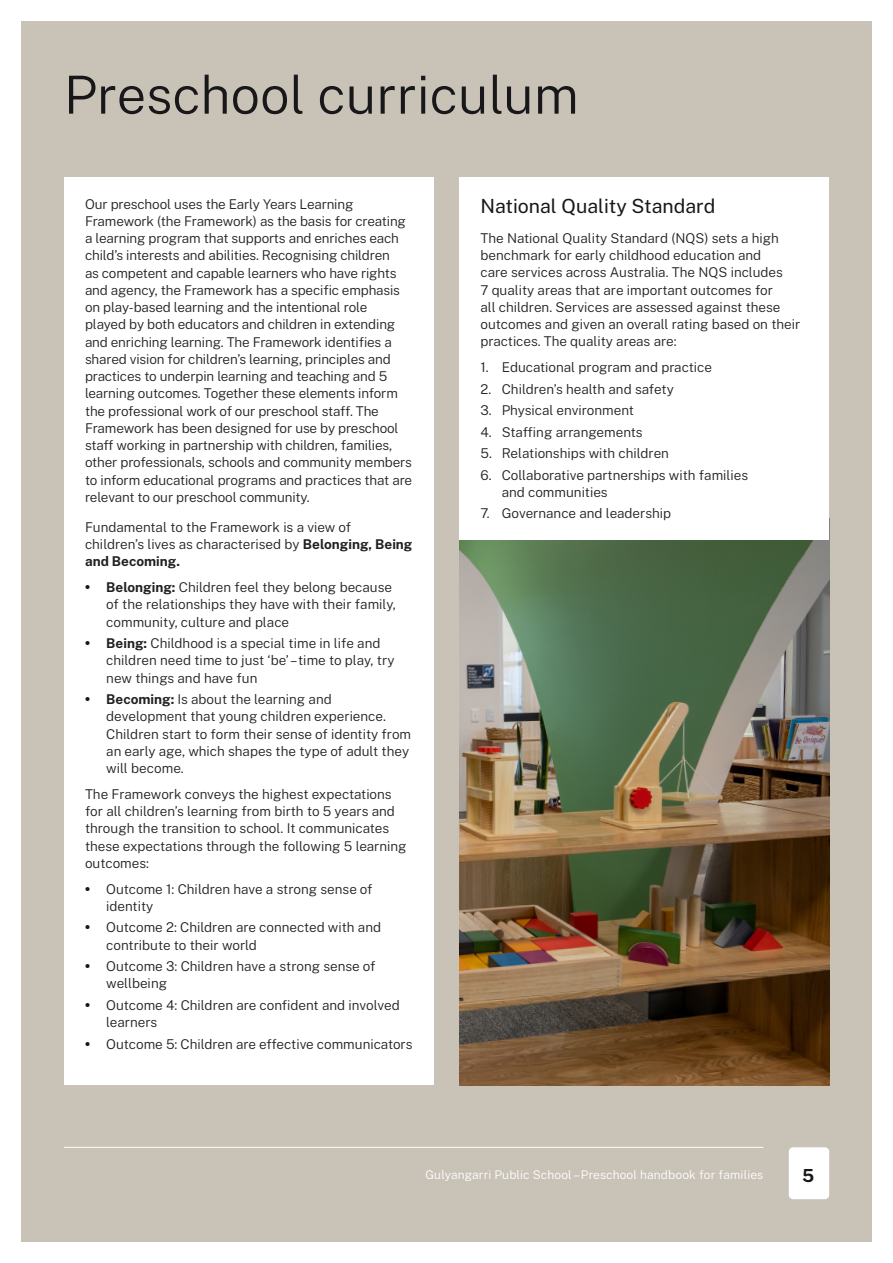
<style>
.page{position:relative;width:893px;height:1263px;background:#c9c2b7}
.page>*{position:absolute;margin:0;border:0;box-sizing:border-box;transform-origin:0 0}
.Heading_-_H1_B{font:300 52.5px "Public Sans";color:#18181a}
.Heading_-_H3{font:19.5px "Public Sans";color:#18181a}
.t1{font:700 18px "Public Sans";color:#18181a}
.Body{font:300 13.5px/17.2px "Public Sans";letter-spacing:-.01em;color:#231f20}
.Bullet_numbered_1_only{font:300 13.5px/17.2px "Public Sans";color:#231f20}
.t2{font:300 12px "Public Sans";letter-spacing:.01em;color:#fff}
.s1{font-weight:700}
.s2{font-weight:900;color:#18181a}
</style>
<div class="page">
<img style="left:459px;top:540px;width:370px;height:545px">
<div style="left:64px;top:177px;width:370px;height:908px;background:#fff"></div>
<div style="left:459px;top:177px;width:370px;height:363px;background:#fff"></div>
<div style="left:789px;top:1147px;width:40px;height:52px;background:#fff;border-radius:4px"></div>
<hr style="left:64px;top:1147px;width:699px;height:1px;background:#fff">
<div style="left:0;top:0;width:893px;height:1263px;border:21px solid #fff"></div>
<h1 class="Heading_-_H1_B" style="left:64px;top:58px;width:516px">Preschool curriculum</h1>
<p class="Body" style="left:85px;top:194px;width:329px">Our preschool uses the Early Years Learning Framework (the Framework) as the basis for creating a learning program that supports and enriches each child’s interests and abilities. Recognising children<br>as competent and capable learners who have rights and agency, the Framework has a specific emphasis on play-based learning and the intentional role<br>played by both educators and children in extending and enriching learning. The Framework identifies a shared vision for children’s learning, principles and practices to underpin learning and teaching and 5 learning outcomes. Together these elements inform the professional work of our preschool staff. The Framework has been designed for use by preschool staff working in partnership with children, families, other professionals, schools and community members to inform educational programs and practices that are relevant to our preschool community.</p>
<p class="Body" style="left:85px;top:518px;width:329px">Fundamental to the Framework is a view of children’s lives as characterised by <span class="s1">Belonging, Being and Becoming.</span></p>
<p class="Body" style="left:106px;top:578px;width:291px;text-indent:-21px"><span class="s2">•</span> <span class="s1">Belonging:</span> Children feel they belong because of the relationships they have with their family, community, culture and place</p>
<p class="Body" style="left:106px;top:634px;width:290px;text-indent:-21px"><span class="s2">•</span> <span class="s1">Being:</span> Childhood is a special time in life and children need time to just ‘be’ – time to play, try new things and have fun</p>
<p class="Body" style="left:106px;top:690px;width:306px;text-indent:-21px"><span class="s2">•</span> <span class="s1">Becoming:</span> Is about the learning and development that young children experience.<br>Children start to form their sense of identity from an early age, which shapes the type of adult they will become.</p>
<p class="Body" style="left:85px;top:785px;width:323px">The Framework conveys the highest expectations for all children’s learning from birth to 5 years and through the transition to school. It communicates these expectations through the following 5 learning outcomes:</p>
<p class="Body" style="left:106px;top:879px;width:268px;text-indent:-21px"><span class="s2">•</span> Outcome 1: Children have a strong sense of identity</p>
<p class="Body" style="left:106px;top:918px;width:276px;text-indent:-21px"><span class="s2">•</span> Outcome 2: Children are connected with and contribute to their world</p>
<p class="Body" style="left:106px;top:957px;width:271px;text-indent:-21px"><span class="s2">•</span> Outcome 3: Children have a strong sense of wellbeing</p>
<p class="Body" style="left:106px;top:996px;width:295px;text-indent:-21px"><span class="s2">•</span> Outcome 4: Children are confident and involved learners</p>
<p class="Body" style="left:85px;top:1034px;width:329px"><span class="s2">•</span> Outcome 5: Children are effective communicators</p>
<h3 class="Heading_-_H3" style="left:480px;top:192px;width:236px">National Quality Standard</h3>
<p class="Body" style="left:480px;top:229px;width:321px">The National Quality Standard (NQS) sets a high benchmark for early childhood education and<br>care services across Australia. The NQS includes<br>7 quality areas that are important outcomes for<br>all children. Services are assessed against these outcomes and given an overall rating based on their practices. The quality areas are:</p>
<h2 class="Bullet_numbered_1_only" style="left:480px;top:358px;width:233px">1. Educational program and practice</h2>
<h2 class="Bullet_numbered_1_only" style="left:480px;top:379px;width:195px">2. Children’s health and safety</h2>
<h2 class="Bullet_numbered_1_only" style="left:480px;top:401px;width:155px">3. Physical environment</h2>
<h2 class="Bullet_numbered_1_only" style="left:480px;top:422px;width:164px">4. Staffing arrangements</h2>
<h2 class="Bullet_numbered_1_only" style="left:480px;top:444px;width:190px">5. Relationships with children</h2>
<h2 class="Bullet_numbered_1_only" style="left:502px;top:466px;width:248px;text-indent:-21px">6. Collaborative partnerships with families and communities</h2>
<h2 class="Bullet_numbered_1_only" style="left:480px;top:504px;width:192px">7. Governance and leadership</h2>
<p class="t2" style="left:425px;top:1166px;width:339px">Gulyangarri Public School – Preschool handbook for families</p>
<h3 class="t1" style="left:802px;top:1162px;width:14px">5</h3>
</div>
